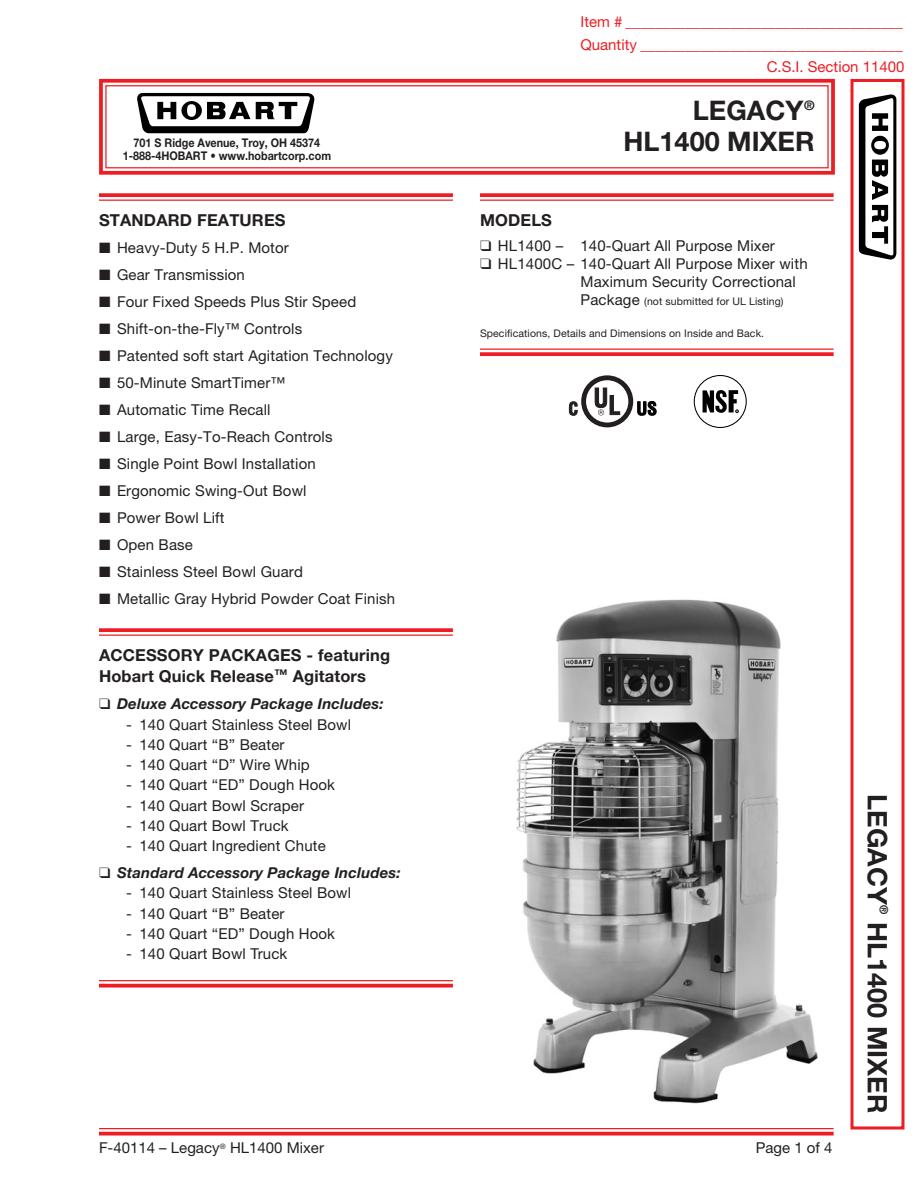
<style>
.page{position:relative;width:918px;height:1188px;background:#fff}
.page>*{position:absolute;margin:0;border:0;box-sizing:border-box;transform-origin:0 0}
.t1{font:700 27px "Helvetica Neue LT Std";color:#231f20}
.Heading_w_line_above{font:700 16.5px/21px "Helvetica Neue LT Std";letter-spacing:.01em;color:#231f20}
.Body_Text-Headings{font:700 16.5px "Helvetica Neue LT Std";letter-spacing:.01em;color:#231f20}
.Front_Text_w_indent{font:15px "Helvetica Neue LT Std";letter-spacing:.01em;color:#231f20}
.t2{font:15px "Helvetica Neue LT Std";color:#ee1d23}
.Body_Text{font:15px "Helvetica Neue LT Std";letter-spacing:.01em;color:#231f20}
.Heading_w_line_above-2{font:italic 700 15px "Helvetica Neue LT Std";letter-spacing:.01em;color:#231f20}
.Bottom_Line{font:15px "Helvetica Neue LT Std";color:#231f20}
.t3{font:700 12px "Helvetica Neue LT Std";color:#231f20;scale:.9 1}
.t4{font:700 11.55px "Helvetica Neue LT Std";color:#231f20}
.Body_Text-Back{font:10.5px "Helvetica Neue LT Std";letter-spacing:.01em;color:#231f20}
.Body_Text-2{font:10.5px "Helvetica Neue LT Std";letter-spacing:.01em;color:#231f20}
.s1{font-size:15px}
</style>
<div class="page">
<svg style="left:99px;top:78px;width:736px;height:97px"></svg>
<div style="left:105px;top:85px;width:724px;height:83px;border:1px solid #ee1d23"></div>
<div style="left:850px;top:79px;width:54px;height:1051px;border:3px solid #ee1d23"></div>
<hr style="left:99px;top:1128px;width:735px;height:1px;background:#ee1d23">
<svg style="left:99px;top:1132px;width:735px;height:4px;background:#f0393e"></svg>
<svg style="left:137px;top:93px;width:178px;height:40px"></svg>
<svg style="left:859px;top:94px;width:37px;height:166px"></svg>
<svg style="left:99px;top:193px;width:354px;height:4px"></svg>
<hr style="left:99px;top:200px;width:354px;height:1px;background:#ee1d23">
<svg style="left:99px;top:628px;width:354px;height:4px"></svg>
<hr style="left:99px;top:635px;width:354px;height:1px;background:#ee1d23">
<hr style="left:99px;top:980px;width:354px;height:1px;background:#ee1d23">
<svg style="left:99px;top:984px;width:354px;height:4px"></svg>
<svg style="left:480px;top:193px;width:354px;height:4px"></svg>
<hr style="left:480px;top:200px;width:354px;height:1px;background:#ee1d23">
<hr style="left:480px;top:349px;width:354px;height:1px;background:#ee1d23">
<svg style="left:480px;top:352px;width:354px;height:4px"></svg>
<div style="left:694px;top:375px;width:53px;height:53px;border:1px solid #000;border-radius:50%"></div>
<svg style="left:703px;top:390px;width:36px;height:23px"></svg>
<div style="left:581px;top:375px;width:52px;height:52px;border:5px solid #231f20;border-radius:50%"></div>
<svg style="left:594px;top:387px;width:27px;height:28px"></svg>
<svg style="left:568px;top:401px;width:10px;height:15px"></svg>
<svg style="left:637px;top:401px;width:20px;height:15px"></svg>
<img style="left:516px;top:599px;width:302px;height:505px">
<p class="t2" style="left:580px;top:13px;width:324px">Item # _____________________________________</p>
<p class="t2" style="left:580px;top:36px;width:324px">Quantity ___________________________________</p>
<p class="t2" style="left:767px;top:58px;width:139px">C.S.I. Section 11400</p>
<p class="t1" style="left:693px;top:93px;width:123px">LEGACY<sup>®</sup></p>
<p class="t3" style="left:134px;top:135px;width:209px">701 S Ridge Avenue, Troy, OH 45374</p>
<p class="t1" style="left:624px;top:125px;width:193px">HL1400 MIXER</p>
<p class="t3" style="left:123px;top:148px;width:233px">1-888-4HOBART • www.hobartcorp.com</p>
<p class="Heading_w_line_above" style="left:99px;top:210px;width:188px">STANDARD FEATURES</p>
<p class="Front_Text_w_indent" style="left:99px;top:239px;width:191px">■ Heavy-Duty 5 H.P. Motor</p>
<p class="Front_Text_w_indent" style="left:99px;top:266px;width:147px">■ Gear Transmission</p>
<p class="Front_Text_w_indent" style="left:99px;top:293px;width:259px">■ Four Fixed Speeds Plus Stir Speed</p>
<p class="Front_Text_w_indent" style="left:99px;top:320px;width:205px">■ Shift-on-the-Fly™ Controls</p>
<p class="Front_Text_w_indent" style="left:99px;top:347px;width:295px">■ Patented soft start Agitation Technology</p>
<p class="Front_Text_w_indent" style="left:99px;top:374px;width:188px">■ 50-Minute SmartTimer™</p>
<p class="Front_Text_w_indent" style="left:99px;top:401px;width:173px">■ Automatic Time Recall</p>
<p class="Front_Text_w_indent" style="left:99px;top:428px;width:235px">■ Large, Easy-To-Reach Controls</p>
<p class="Front_Text_w_indent" style="left:99px;top:455px;width:218px">■ Single Point Bowl Installation</p>
<p class="Front_Text_w_indent" style="left:99px;top:482px;width:209px">■ Ergonomic Swing-Out Bowl</p>
<p class="Front_Text_w_indent" style="left:99px;top:509px;width:127px">■ Power Bowl Lift</p>
<p class="Front_Text_w_indent" style="left:99px;top:536px;width:95px">■ Open Base</p>
<p class="Front_Text_w_indent" style="left:99px;top:563px;width:205px">■ Stainless Steel Bowl Guard</p>
<p class="Front_Text_w_indent" style="left:99px;top:590px;width:298px">■ Metallic Gray Hybrid Powder Coat Finish</p>
<p class="Heading_w_line_above" style="left:99px;top:645px;width:293px">ACCESSORY PACKAGES - featuring<br>Hobart Quick Release<sup>™</sup> Agitators</p>
<p class="Heading_w_line_above-2" style="left:99px;top:695px;width:286px">❑ Deluxe Accessory Package Includes:</p>
<p class="Front_Text_w_indent" style="left:126px;top:715px;width:227px">- 140 Quart Stainless Steel Bowl</p>
<p class="Front_Text_w_indent" style="left:126px;top:736px;width:160px">- 140 Quart “B” Beater</p>
<p class="Front_Text_w_indent" style="left:126px;top:756px;width:185px">- 140 Quart “D” Wire Whip</p>
<p class="Front_Text_w_indent" style="left:126px;top:776px;width:211px">- 140 Quart “ED” Dough Hook</p>
<p class="Front_Text_w_indent" style="left:126px;top:796px;width:180px">- 140 Quart Bowl Scraper</p>
<p class="Front_Text_w_indent" style="left:126px;top:817px;width:164px">- 140 Quart Bowl Truck</p>
<p class="Front_Text_w_indent" style="left:126px;top:837px;width:201px">- 140 Quart Ingredient Chute</p>
<p class="Heading_w_line_above-2" style="left:99px;top:863px;width:303px">❑ Standard Accessory Package Includes:</p>
<p class="Front_Text_w_indent" style="left:126px;top:884px;width:227px">- 140 Quart Stainless Steel Bowl</p>
<p class="Front_Text_w_indent" style="left:126px;top:904px;width:160px">- 140 Quart “B” Beater</p>
<p class="Front_Text_w_indent" style="left:126px;top:925px;width:211px">- 140 Quart “ED” Dough Hook</p>
<p class="Front_Text_w_indent" style="left:126px;top:945px;width:163px">- 140 Quart Bowl Truck</p>
<p class="Body_Text-Headings" style="left:480px;top:210px;width:74px">MODELS</p>
<p class="Body_Text" style="left:480px;top:237px;width:296px">❑ HL1400 – 140-Quart All Purpose Mixer</p>
<p class="Body_Text" style="left:480px;top:255px;width:329px">❑ HL1400C – 140-Quart All Purpose Mixer with</p>
<p class="Body_Text" style="left:580px;top:273px;width:217px">Maximum Security Correctional</p>
<p class="Body_Text-2" style="left:580px;top:295px;width:205px"><span class="s1">Package</span> (not submitted for UL Listing)</p>
<p class="Body_Text-Back" style="left:480px;top:327px;width:286px">Specifications, Details and Dimensions on Inside and Back.</p>
<p class="Bottom_Line" style="left:99px;top:1139px;width:226px">F-40114 – Legacy<sup>®</sup> HL1400 Mixer</p>
<p class="Bottom_Line" style="left:756px;top:1139px;width:78px">Page 1 of 4</p>
<p class="t1" style="left:894px;top:794px;width:112px;rotate:90deg">LEGACY</p>
<p class="t4" style="left:891px;top:905px;width:11px;rotate:90deg">®</p>
<p class="t1" style="left:894px;top:922px;width:193px;rotate:90deg">HL1400 MIXER</p>
</div>
